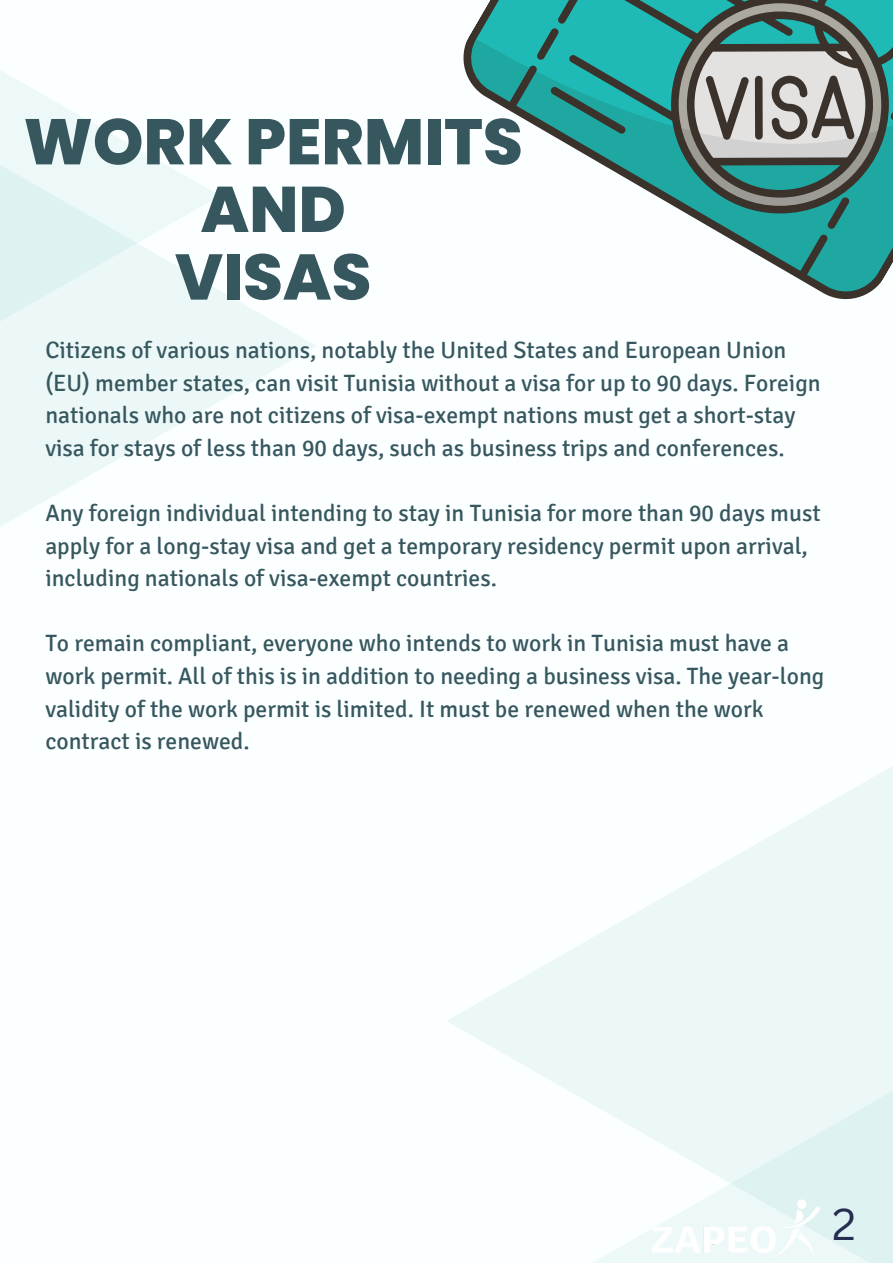
<style>
.page{position:relative;width:893px;height:1264px;background:#fff}
.page>*{position:absolute;margin:0;border:0;box-sizing:border-box;transform-origin:0 0}
.t1{font:800 64.35px/67.7px "Poppins";color:#37575f;text-align:center}
.t2{font:43.5px "Canva Sans";color:#262d51}
.t3{font:23.55px/32.5px "Signika";color:#37575f}
</style>
<div class="page">
<div style="left:0;top:0;width:892px;height:1262px;background:#fbffff"></div>
<svg style="left:0;top:291px;width:316px;height:235px"></svg>
<svg style="left:0;top:70px;width:220px;height:393px;fill:#ebf8f7"></svg>
<div style="left:446px;top:631px;width:446px;height:631px;background:linear-gradient(to bottom,#f9fefe,#f7fdfd)"></div>
<div style="left:587px;top:875px;width:305px;height:387px;background:linear-gradient(to right,#f3fbfb,#e4f5f4)"></div>
<svg style="left:758px;top:255px;width:134px;height:45px"></svg>
<svg style="left:551px;top:0;width:341px;height:255px"></svg>
<svg style="left:649px;top:0;width:243px;height:233px;background:#3fa19b"></svg>
<svg style="left:684px;top:0;width:192px;height:230px;background:#70938e"></svg>
<svg style="left:463px;top:0;width:164px;height:135px;background:#41aaa5"></svg>
<img style="left:645px;top:1193px;width:179px;height:69px">
<h1 class="t1" style="left:24px;top:108px;width:501px">WORK PERMITS<br>AND<br>VISAS</h1>
<p class="t3" style="left:45px;top:334px;width:776px">Citizens of various nations, notably the United States and European Union (EU) member states, can visit Tunisia without a visa for up to 90 days. Foreign nationals who are not citizens of visa-exempt nations must get a short-stay visa for stays of less than 90 days, such as business trips and conferences.</p>
<p class="t3" style="left:45px;top:497px;width:776px">Any foreign individual intending to stay in Tunisia for more than 90 days must apply for a long-stay visa and get a temporary residency permit upon arrival, including nationals of visa-exempt countries.</p>
<p class="t3" style="left:45px;top:627px;width:780px">To remain compliant, everyone who intends to work in Tunisia must have a work permit. All of this is in addition to needing a business visa. The year-long validity of the work permit is limited. It must be renewed when the work contract is renewed.</p>
<h2 class="t2" style="left:832px;top:1193px;width:25px">2</h2>
</div>
